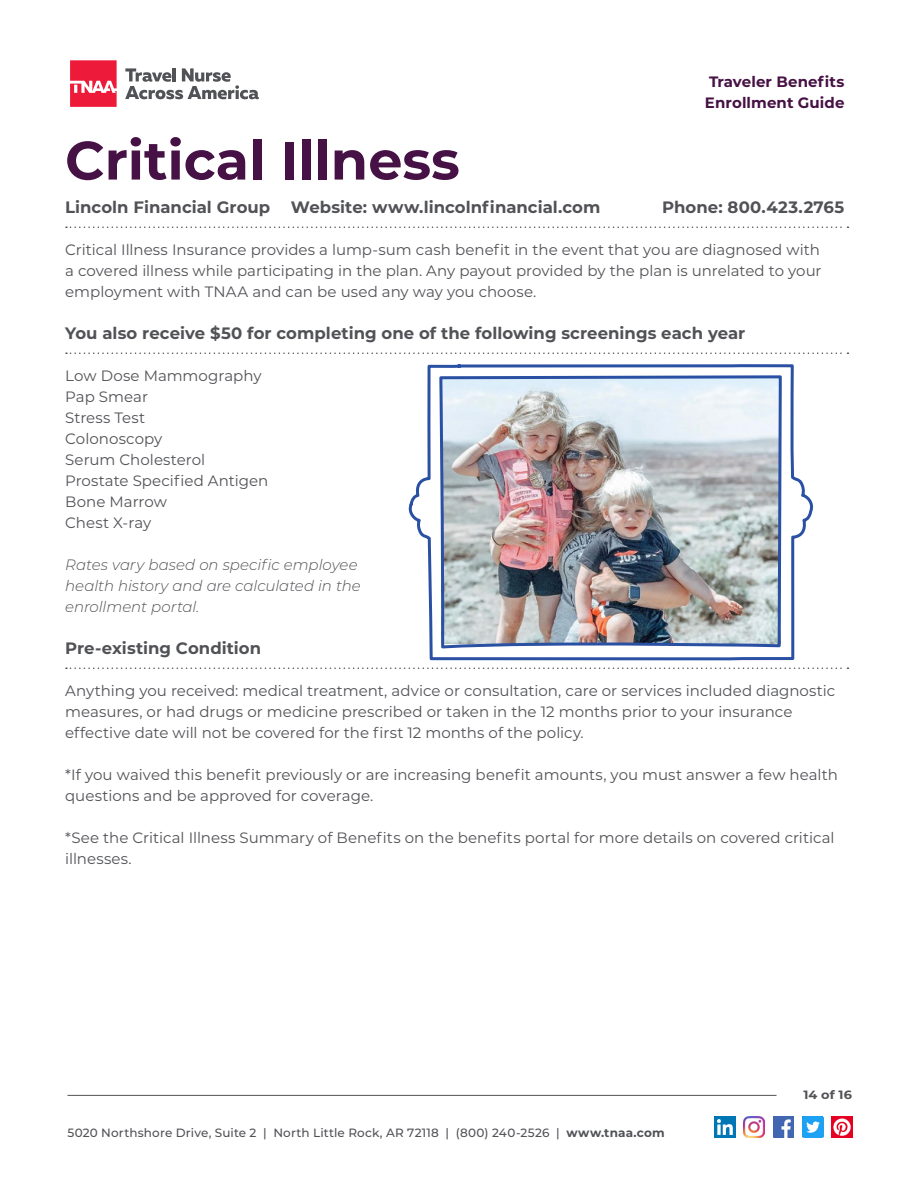
<style>
.page{position:relative;width:918px;height:1188px;background:#fff}
.page>*{position:absolute;margin:0;border:0;box-sizing:border-box;transform-origin:0 0}
.Heading{font:700 54px "Montserrat";color:#461144}
.Body_Head{font:700 16.5px "Montserrat";color:#515256}
.Bulleted_List{font:15px/21px "Montserrat";color:#515256}
.Bulleted_List-2{font:italic 300 15px/21px "Montserrat";letter-spacing:-.005em;color:#515256}
.Document_Title_Tag{font:700 15px "Montserrat";letter-spacing:.005em;color:#461144}
.t1{font:500 12px "Montserrat";letter-spacing:.015em;color:#515256}
.t2{font:700 12px "Montserrat";color:#515256;scale:1.08 1}
.s1{font-weight:700}
</style>
<div class="page">
<svg style="left:70px;top:60px;width:47px;height:47px;background:#ef3f5a"></svg>
<svg style="left:125px;top:68px;width:134px;height:31px"></svg>
<hr style="left:68px;top:1095px;width:709px;height:1px;background:#515256">
<img style="left:783px;top:1116px;width:11px;height:21px">
<img style="left:802px;top:1116px;width:21px;height:21px">
<img style="left:831px;top:1116px;width:21px;height:21px">
<svg style="left:66px;top:227px;width:782px;height:1px"></svg>
<svg style="left:66px;top:353px;width:782px;height:1px"></svg>
<svg style="left:66px;top:668px;width:782px;height:1px"></svg>
<svg style="left:438px;top:667px;width:345px;height:471px"></svg>
<img style="left:408px;top:364px;width:406px;height:297px">
<p class="Document_Title_Tag" style="left:709px;top:71px;width:137px">Traveler Benefits</p>
<p class="Document_Title_Tag" style="left:705px;top:92px;width:141px">Enrollment Guide</p>
<p class="Heading" style="left:65px;top:121px;width:396px">Critical Illness</p>
<p class="Body_Head" style="left:65px;top:195px;width:537px">Lincoln Financial Group Website: www.lincolnfinancial.com</p>
<p class="Body_Head" style="left:662px;top:195px;width:184px">Phone: 800.423.2765</p>
<p class="Bulleted_List" style="left:65px;top:239px;width:758px;text-align:justify">Critical Illness Insurance provides a lump-sum cash benefit in the event that you are diagnosed with a covered illness while participating in the plan. Any payout provided by the plan is unrelated to your employment with TNAA and can be used any way you choose.</p>
<p class="Body_Head" style="left:65px;top:321px;width:682px">You also receive $50 for completing one of the following screenings each year</p>
<p class="Bulleted_List" style="left:65px;top:365px;width:198px">Low Dose Mammography</p>
<p class="Bulleted_List" style="left:65px;top:386px;width:84px">Pap Smear</p>
<p class="Bulleted_List" style="left:65px;top:407px;width:81px">Stress Test</p>
<p class="Bulleted_List" style="left:65px;top:428px;width:99px">Colonoscopy</p>
<p class="Bulleted_List" style="left:65px;top:449px;width:141px">Serum Cholesterol</p>
<p class="Bulleted_List" style="left:65px;top:470px;width:205px">Prostate Specified Antigen</p>
<p class="Bulleted_List" style="left:65px;top:491px;width:103px">Bone Marrow</p>
<p class="Bulleted_List" style="left:65px;top:512px;width:88px">Chest X-ray</p>
<p class="Bulleted_List-2" style="left:65px;top:554px;width:297px">Rates vary based on specific employee health history and are calculated in the enrollment portal.</p>
<p class="Body_Head" style="left:65px;top:636px;width:197px">Pre-existing Condition</p>
<p class="Bulleted_List" style="left:65px;top:680px;width:772px">Anything you received: medical treatment, advice or consultation, care or services included diagnostic measures, or had drugs or medicine prescribed or taken in the 12 months prior to your insurance effective date will not be covered for the first 12 months of the policy.</p>
<p class="Bulleted_List" style="left:65px;top:764px;width:774px">*If you waived this benefit previously or are increasing benefit amounts, you must answer a few health questions and be approved for coverage.</p>
<p class="Bulleted_List" style="left:65px;top:827px;width:771px">*See the Critical Illness Summary of Benefits on the benefits portal for more details on covered critical illnesses.</p>
<p class="t1" style="left:68px;top:1124px;width:599px">5020 Northshore Drive, Suite 2 | North Little Rock, AR 72118 | (800) 240-2526 | <span class="s1">www.tnaa.com</span></p>
<p class="t2" style="left:804px;top:1086px;width:46px">14 of 16</p>
</div>
